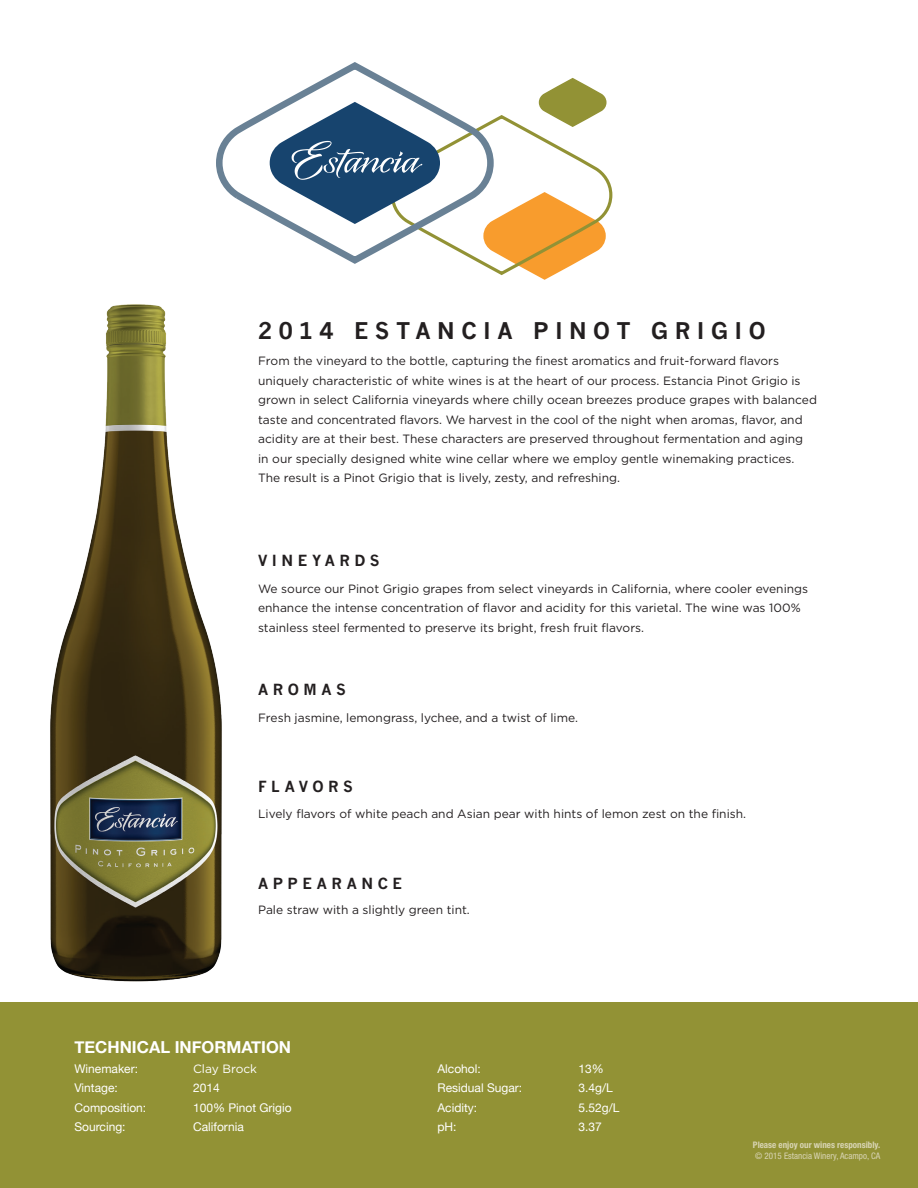
<style>
.page{position:relative;width:918px;height:1188px;background:#fff}
.page>*{position:absolute;margin:0;border:0;box-sizing:border-box;transform-origin:0 0}
.t1{font:700 22.5px "News Gothic";letter-spacing:.29em;color:#231f20}
.t2{font:700 16.5px "Helvetica Neue";color:#fff}
.t3{font:700 15px "News Gothic";letter-spacing:.3em;color:#231f20}
.t4{font:12px/19.5px "Gotham";color:#231f20}
.t5{font:12px "Helvetica Neue";color:#fff}
.t6{font:12px "Gotham";color:#fff}
.t7{font:700 condensed 9px "Helvetica Neue";color:#d9d5b5}
.t8{font:condensed 9px "Helvetica Neue";color:#d9d5b5}
</style>
<div class="page">
<div style="left:0;top:1002px;width:918px;height:186px;background:#929235"></div>
<svg style="left:216px;top:62px;width:166px;height:156px"></svg>
<svg style="left:270px;top:77px;width:343px;height:203px"></svg>
<img style="left:50px;top:304px;width:172px;height:678px">
<h1 class="t1" style="left:258px;top:317px;width:509px">2014 ESTANCIA PINOT GRIGIO</h1>
<p class="t4" style="left:258px;top:351px;width:560px">From the vineyard to the bottle, capturing the finest aromatics and fruit-forward flavors uniquely characteristic of white wines is at the heart of our process. Estancia Pinot Grigio is grown in select California vineyards where chilly ocean breezes produce grapes with balanced taste and concentrated flavors. We harvest in the cool of the night when aromas, flavor, and acidity are at their best. These characters are preserved throughout fermentation and aging<br>in our specially designed white wine cellar where we employ gentle winemaking practices.<br>The result is a Pinot Grigio that is lively, zesty, and refreshing.</p>
<p class="t3" style="left:258px;top:552px;width:123px">VINEYARDS</p>
<p class="t4" style="left:258px;top:578px;width:552px">We source our Pinot Grigio grapes from select vineyards in California, where cooler evenings enhance the intense concentration of flavor and acidity for this varietal. The wine was 100% stainless steel fermented to preserve its bright, fresh fruit flavors.</p>
<p class="t3" style="left:258px;top:681px;width:89px">AROMAS</p>
<p class="t4" style="left:258px;top:707px;width:322px">Fresh jasmine, lemongrass, lychee, and a twist of lime.</p>
<p class="t3" style="left:258px;top:778px;width:96px">FLAVORS</p>
<p class="t4" style="left:258px;top:804px;width:490px">Lively flavors of white peach and Asian pear with hints of lemon zest on the finish.</p>
<p class="t3" style="left:258px;top:874px;width:145px">APPEARANCE</p>
<p class="t4" style="left:258px;top:899px;width:213px">Pale straw with a slightly green tint.</p>
<h2 class="t2" style="left:75px;top:1035px;width:218px">TECHNICAL INFORMATION</h2>
<p class="t5" style="left:75px;top:1060px;width:65px">Winemaker:</p>
<p class="t6" style="left:193px;top:1062px;width:66px">Clay Brock</p>
<p class="t5" style="left:438px;top:1060px;width:45px">Alcohol:</p>
<p class="t5" style="left:579px;top:1060px;width:27px">13%</p>
<p class="t5" style="left:75px;top:1079px;width:45px">Vintage:</p>
<p class="t5" style="left:193px;top:1079px;width:28px">2014</p>
<p class="t5" style="left:438px;top:1079px;width:86px">Residual Sugar:</p>
<p class="t5" style="left:579px;top:1079px;width:36px">3.4g/L</p>
<p class="t5" style="left:75px;top:1099px;width:73px">Composition:</p>
<p class="t5" style="left:193px;top:1099px;width:100px">100% Pinot Grigio</p>
<p class="t5" style="left:438px;top:1099px;width:41px">Acidity:</p>
<p class="t5" style="left:579px;top:1099px;width:42px">5.52g/L</p>
<p class="t5" style="left:75px;top:1118px;width:53px">Sourcing:</p>
<p class="t5" style="left:193px;top:1118px;width:52px">California</p>
<p class="t5" style="left:438px;top:1118px;width:21px">pH:</p>
<p class="t5" style="left:579px;top:1118px;width:25px">3.37</p>
<p class="t7" style="left:753px;top:1140px;width:129px">Please enjoy our wines responsibly.</p>
<p class="t8" style="left:755px;top:1151px;width:126px">© 2015 Estancia Winery, Acampo, CA</p>
</div>
